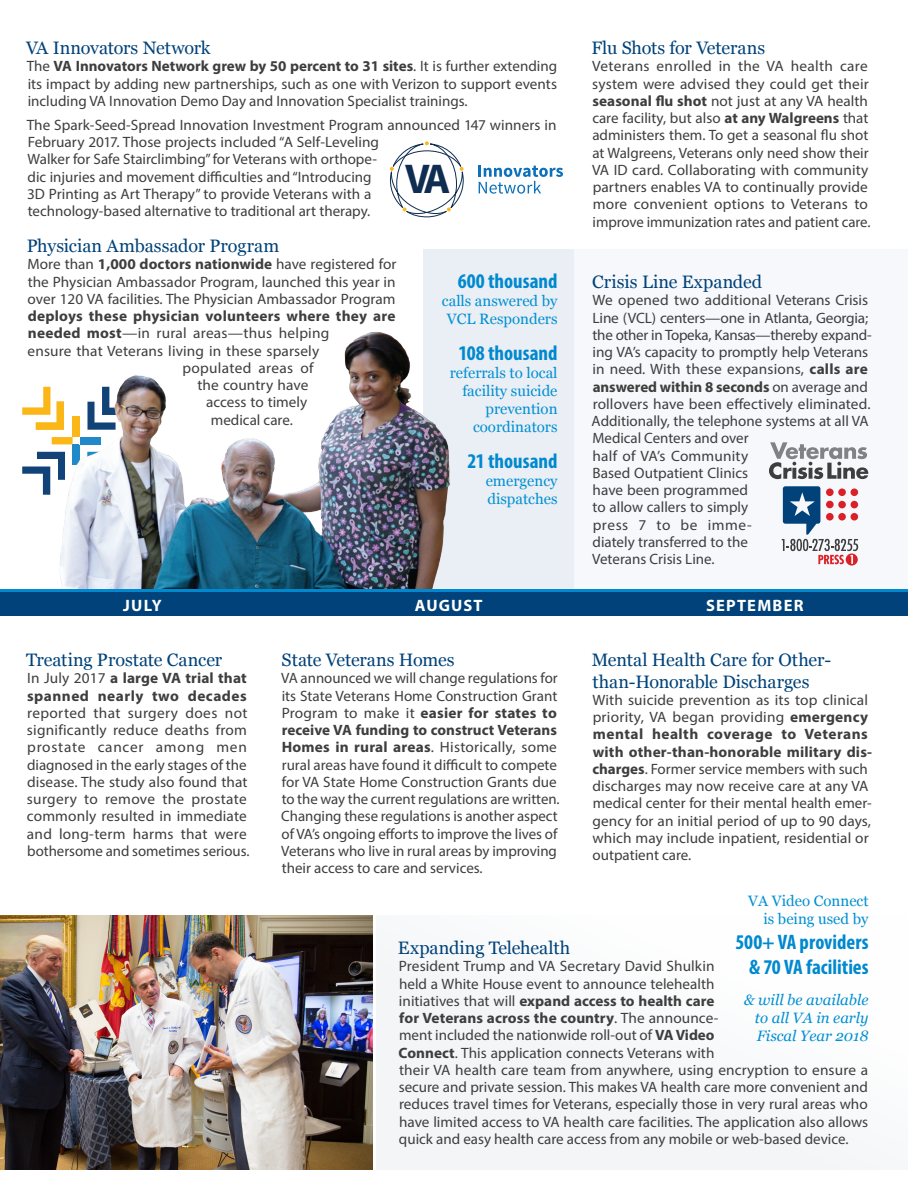
<style>
.page{position:relative;width:908px;height:1188px;background:#fff}
.page>*{position:absolute;margin:0;border:0;box-sizing:border-box;transform-origin:0 0}
.t1{font:700 43.2px "Source Sans Pro";color:#0f2d50}
.Statistic{font:700 condensed 21px "Myriad Pro";color:#0089cf}
.Achievement_Title{font:18px/21.6px "Georgia";letter-spacing:-.005em;color:#004279}
.Timeline_Month{font:700 16.5px "Myriad Pro";letter-spacing:.075em;color:#fff}
.Body_Text{font:15px/17.2px "Myriad Pro";color:#3e3e3f}
.Statistic_Definition{font:15px/18px "Georgia";color:#0090d3;text-align:right}
.Statistic_Definition-2{font:italic 15px/18px "Georgia";color:#0090d3;text-align:justify}
.Body_Text-2{font:700 15px "Myriad Pro";letter-spacing:.015em;color:#3e3e3f}
.Body_Text-3{font:15px "Myriad Pro";letter-spacing:.02em;color:#3e3e3f}
.s1{font-weight:700}
</style>
<div class="page">
<div style="left:423px;top:249px;width:484px;height:354px;background:#eaeef5"></div>
<svg style="left:22px;top:452px;width:23px;height:43px"></svg>
<svg style="left:22px;top:387px;width:23px;height:43px"></svg>
<img style="left:45px;top:332px;width:420px;height:258px">
<div style="left:0;top:915px;width:907px;height:254px;background:#f3f5f7"></div>
<div style="left:574px;top:249px;width:333px;height:354px;background:#f7f8fb"></div>
<div style="left:0;top:590px;width:907px;height:26px;background:#0089cf"></div>
<div style="left:0;top:592px;width:907px;height:24px;background:#004279"></div>
<svg style="left:371px;top:915px;width:5px;height:255px"></svg>
<svg style="left:478px;top:165px;width:84px;height:29px"></svg>
<svg style="left:390px;top:141px;width:73px;height:76px"></svg>
<img style="left:0;top:915px;width:372px;height:254px">
<svg style="left:769px;top:442px;width:99px;height:37px"></svg>
<svg style="left:781px;top:486px;width:76px;height:80px"></svg>
<p class="Achievement_Title" style="left:26px;top:37px;width:186px">VA Innovators Network</p>
<p class="Body_Text" style="left:27px;top:57px;width:531px;text-align:justify">The <span class="s1">VA Innovators Network grew by 50 percent to 31 sites</span>. It is further extending its impact by adding new partnerships, such as one with Verizon to support events including VA Innovation Demo Day and Innovation Specialist trainings.</p>
<p class="Body_Text" style="left:27px;top:116px;width:531px">The Spark-Seed-Spread Innovation Investment Program announced 147 winners in February 2017. Those projects included “A Self-Leveling<br>Walker for Safe Stairclimbing” for Veterans with orthope-<br>dic injuries and movement difficulties and “Introducing<br>3D Printing as Art Therapy” to provide Veterans with a<br>technology-based alternative to traditional art therapy.</p>
<p class="t1" style="left:405px;top:150px;width:45px">VA</p>
<p class="Achievement_Title" style="left:27px;top:235px;width:254px">Physician Ambassador Program</p>
<p class="Body_Text" style="left:28px;top:255px;width:370px">More than <span class="s1">1,000 doctors nationwide</span> have registered for</p>
<p class="Body_Text" style="left:28px;top:273px;width:369px">the Physician Ambassador Program, launched this year in</p>
<p class="Body_Text" style="left:28px;top:290px;width:369px">over 120 VA facilities. The Physician Ambassador Program</p>
<p class="Body_Text-2" style="left:28px;top:306px;width:369px">deploys these physician volunteers where they are</p>
<p class="Body_Text" style="left:28px;top:324px;width:303px"><span class="s1">needed most</span>—in rural areas—thus helping</p>
<p class="Body_Text" style="left:28px;top:342px;width:293px">ensure that Veterans living in these sparsely</p>
<p class="Body_Text-3" style="left:182px;top:358px;width:132px">populated areas of</p>
<p class="Body_Text" style="left:197px;top:376px;width:113px">the country have</p>
<p class="Body_Text" style="left:206px;top:393px;width:103px">access to timely</p>
<p class="Body_Text" style="left:211px;top:411px;width:83px">medical care.</p>
<p class="Statistic" style="left:457px;top:268px;width:101px">600 thousand</p>
<p class="Statistic_Definition" style="left:442px;top:292px;width:117px;text-align:center">calls answered by<br>VCL Responders</p>
<p class="Statistic" style="left:458px;top:340px;width:100px">108 thousand</p>
<p class="Statistic_Definition" style="left:449px;top:364px;width:109px">referrals to local facility suicide prevention coordinators</p>
<p class="Statistic" style="left:467px;top:448px;width:92px">21 thousand</p>
<p class="Statistic_Definition" style="left:485px;top:472px;width:73px;text-align:left">emergency dispatches</p>
<p class="Achievement_Title" style="left:591px;top:37px;width:175px">Flu Shots for Veterans</p>
<p class="Body_Text" style="left:592px;top:57px;width:280px">Veterans enrolled in the VA health care system were advised they could get their <span class="s1">seasonal flu shot</span> not just at any VA health care facility, but also <span class="s1">at any Walgreens</span> that administers them. To get a seasonal flu shot at Walgreens, Veterans only need show their VA ID card. Collaborating with community partners enables VA to continually provide more convenient options to Veterans to improve immunization rates and patient care.</p>
<p class="Achievement_Title" style="left:592px;top:271px;width:171px">Crisis Line Expanded</p>
<p class="Body_Text" style="left:591px;top:291px;width:281px">We opened two additional Veterans Crisis Line (VCL) centers—one in Atlanta, Georgia; the other in Topeka, Kansas—thereby expand&shy;ing VA’s capacity to promptly help Veterans in need. With these expansions, <span class="s1">calls are answered within 8 seconds</span> on average and rollovers have been effectively eliminated.<br>Additionally, the telephone systems at all VA Medical Centers and over<br>half of VA’s Community<br>Based Outpatient Clinics<br>have been programmed<br>to allow callers to simply<br>press 7 to be imme-<br>diately transferred to the<br>Veterans Crisis Line.</p>
<p class="Timeline_Month" style="left:123px;top:595px;width:40px">JULY</p>
<p class="Timeline_Month" style="left:414px;top:595px;width:69px">AUGUST</p>
<p class="Timeline_Month" style="left:705px;top:595px;width:99px">SEPTEMBER</p>
<p class="Achievement_Title" style="left:26px;top:649px;width:197px">Treating Prostate Cancer</p>
<p class="Body_Text" style="left:27px;top:669px;width:224px">In July 2017 <span class="s1">a large VA trial that spanned nearly two decades </span>reported that surgery does not significantly reduce deaths from prostate cancer among men diagnosed in the early stages of the disease. The study also found that surgery to remove the prostate commonly resulted in immediate and long-term harms that were bothersome and sometimes serious.</p>
<p class="Achievement_Title" style="left:281px;top:649px;width:174px">State Veterans Homes</p>
<p class="Body_Text" style="left:281px;top:669px;width:280px">VA announced we will change regulations for its State Veterans Home Construction Grant Program to make it <span class="s1">easier for states to receive VA funding to construct Veterans Homes in rural areas</span>. Historically, some rural areas have found it difficult to compete for VA State Home Construction Grants due to the way the current regulations are written.<br>Changing these regulations is another aspect of VA’s ongoing efforts to improve the lives of Veterans who live in rural areas by improving their access to care and services.</p>
<p class="Achievement_Title" style="left:591px;top:649px;width:241px">Mental Health Care for Other&shy;than-Honorable Discharges</p>
<p class="Body_Text" style="left:592px;top:691px;width:281px">With suicide prevention as its top clinical priority, VA began providing <span class="s1">emergency mental health coverage to Veterans with other-than-honorable military dis&shy;charges</span>. Former service members with such discharges may now receive care at any VA medical center for their mental health emer&shy;gency for an initial period of up to 90 days, which may include inpatient, residential or outpatient care.</p>
<p class="Statistic_Definition" style="left:748px;top:892px;width:122px">VA Video Connect is being used by</p>
<p class="Statistic" style="left:735px;top:929px;width:134px">500+ VA providers</p>
<p class="Statistic" style="left:748px;top:954px;width:121px">&amp; 70 VA facilities</p>
<p class="Statistic_Definition-2" style="left:754px;top:991px;width:115px;text-indent:-11px">&amp; will be available to all VA in early Fiscal Year 2018</p>
<p class="Achievement_Title" style="left:398px;top:937px;width:174px">Expanding Telehealth</p>
<p class="Body_Text" style="left:398px;top:957px;width:471px">President Trump and VA Secretary David Shulkin<br>held a White House event to announce telehealth<br>initiatives that will <span class="s1">expand access to health care<br>for Veterans across the country</span>. The announce-<br>ment included the nationwide roll-out of <span class="s1">VA Video<br>Connect</span>. This application connects Veterans with<br>their VA health care team from anywhere, using encryption to ensure a secure and private session. This makes VA health care more convenient and reduces travel times for Veterans, especially those in very rural areas who have limited access to VA health care facilities. The application also allows quick and easy health care access from any mobile or web-based device.</p>
</div>
